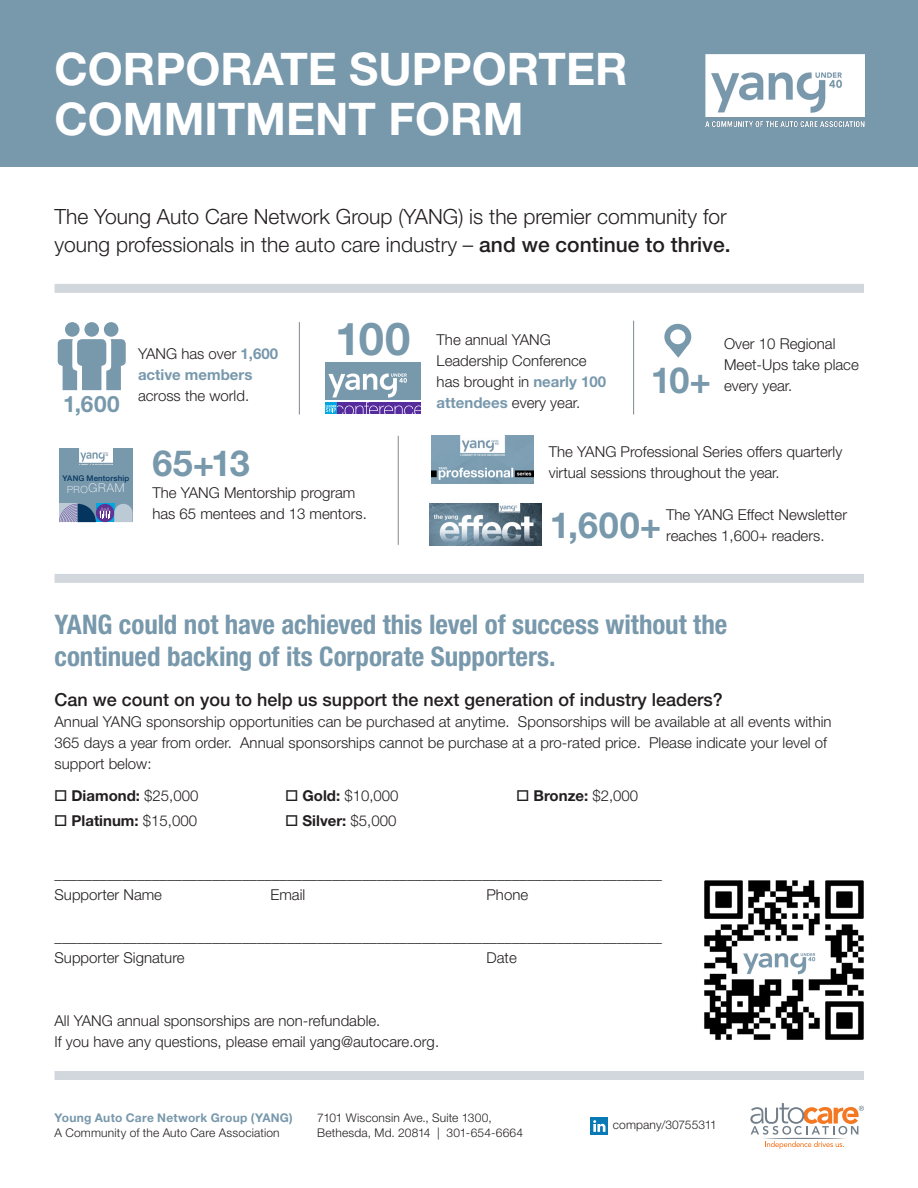
<style>
.page{position:relative;width:918px;height:1188px;background:#fff}
.page>*{position:absolute;margin:0;border:0;box-sizing:border-box;transform-origin:0 0}
.t1{font:700 45.3px "Helvetica Neue LT Std";color:#7898ac}
.t2{font:700 45px "Helvetica Neue LT Std";color:#fff}
.t3{font:700 36px "Helvetica Neue LT Std";letter-spacing:.015em;color:#7898ac}
.t4{font:700 condensed 27px/32.4px "Helvetica Neue LT Std";letter-spacing:-.005em;color:#7898ac}
.t5{font:700 22.65px "Helvetica Neue LT Std";color:#7898ac}
.body_text{font:300 21px/28.5px "Helvetica Neue LT Std";color:#231f20}
.body_text-2{font:500 18px "Helvetica Neue LT Std";color:#231f20}
.body_text-3{font:300 15px/21px "Helvetica Neue LT Std";color:#231f20}
.body_text-4{font:700 15px "Helvetica Neue LT Std";color:#231f20}
.body_text-5{font:300 12px/15px "Helvetica Neue LT Std";letter-spacing:.015em;color:#231f20}
.body_text-6{font:700 12px "Helvetica Neue LT Std";letter-spacing:.02em;color:#7898ac}
.t6{font:100 12px "Helvetica Neue LT Std";color:#fff}
.t7{font:500 7.8px "Helvetica Neue LT Std";letter-spacing:.02em;color:#03355e}
.s1{font-weight:500}
.s2{font-weight:700;color:#7898ac}
.s3{font-size:9.9px}
.s4{font-weight:300}
.s5{font-weight:700}
</style>
<div class="page">
<img style="left:704px;top:880px;width:160px;height:160px">
<div style="left:0;top:0;width:918px;height:166px;background:#7898ac"></div>
<svg style="left:58px;top:322px;width:22px;height:68px"></svg>
<svg style="left:104px;top:322px;width:22px;height:68px"></svg>
<div style="left:84px;top:322px;width:15px;height:15px;background:#7898ac;border-radius:50%"></div>
<div style="left:77px;top:339px;width:29px;height:27px;background:#7898ac;border-radius:5px"></div>
<div style="left:325px;top:363px;width:96px;height:37px;background:#7898ac"></div>
<svg style="left:325px;top:402px;width:1px;height:12px"></svg>
<svg style="left:326px;top:374px;width:95px;height:40px"></svg>
<svg style="left:664px;top:324px;width:27px;height:34px"></svg>
<div style="left:670px;top:329px;width:15px;height:15px;background:#fff;border-radius:50%"></div>
<hr style="left:299px;top:322px;width:1px;height:93px;background:#808890">
<hr style="left:398px;top:436px;width:1px;height:109px;background:#808890">
<hr style="left:633px;top:321px;width:1px;height:94px;background:#808890">
<div style="left:55px;top:284px;width:809px;height:9px;background:#d1d7dc"></div>
<div style="left:55px;top:574px;width:809px;height:9px;background:#d1d7dc"></div>
<div style="left:591px;top:1117px;width:17px;height:18px;background:#0a7ab6"></div>
<svg style="left:593px;top:1120px;width:12px;height:12px"></svg>
<svg style="left:750px;top:1103px;width:114px;height:46px"></svg>
<img style="left:705px;top:54px;width:159px;height:72px">
<div style="left:55px;top:1071px;width:809px;height:9px;background:#d1d7dc"></div>
<div style="left:59px;top:449px;width:74px;height:73px;background:#7898ac"></div>
<img style="left:79px;top:449px;width:34px;height:14px">
<svg style="left:59px;top:504px;width:74px;height:18px"></svg>
<img style="left:432px;top:436px;width:101px;height:48px">
<img style="left:429px;top:503px;width:113px;height:42px">
<p class="t2" style="left:55px;top:42px;width:575px">CORPORATE SUPPORTER</p>
<p class="t2" style="left:55px;top:91px;width:471px">COMMITMENT FORM</p>
<p class="body_text" style="left:55px;top:202px;width:678px">The Young Auto Care Network Group (YANG) is the premier community for young professionals in the auto care industry – <span class="s1">and we continue to thrive.</span></p>
<p class="t5" style="left:63px;top:390px;width:58px">1,600</p>
<p class="body_text-3" style="left:138px;top:343px;width:142px">YANG has over <span class="s2">1,600 active members </span>across the world.</p>
<p class="t1" style="left:335px;top:311px;width:77px">100</p>
<p class="t7" style="left:63px;top:474px;width:68px">YANG Mentorship</p>
<p class="t6" style="left:67px;top:481px;width:59px"><span class="s3">PRO</span>GRAM</p>
<p class="t3" style="left:152px;top:441px;width:99px">65+13</p>
<p class="body_text-3" style="left:152px;top:482px;width:216px">The YANG Mentorship program has 65 mentees and 13 mentors.</p>
<p class="body_text-3" style="left:437px;top:329px;width:171px">The annual YANG<br>Leadership Conference has brought in <span class="s2">nearly 100 attendees</span> every year.</p>
<p class="body_text-3" style="left:724px;top:333px;width:136px">Over 10 Regional<br>Meet-Ups take place</p>
<p class="t3" style="left:651px;top:358px;width:62px">10+</p>
<p class="body_text-3" style="left:724px;top:375px;width:70px">every year.</p>
<p class="body_text-3" style="left:549px;top:441px;width:295px">The YANG Professional Series offers quarterly virtual sessions throughout the year.</p>
<p class="body_text-3" style="left:666px;top:504px;width:182px">The YANG Effect Newsletter</p>
<p class="t3" style="left:550px;top:503px;width:113px">1,600+</p>
<p class="body_text-3" style="left:666px;top:525px;width:160px">reaches 1,600+ readers.</p>
<p class="t4" style="left:55px;top:607px;width:674px">YANG could not have achieved this level of success without the continued backing of its Corporate Supporters.</p>
<p class="body_text-2" style="left:55px;top:689px;width:670px">Can we count on you to help us support the next generation of industry leaders?</p>
<p class="body_text-3" style="left:55px;top:711px;width:779px">Annual YANG sponsorship opportunities can be purchased at anytime. Sponsorships will be available at all events within<br>365 days a year from order. Annual sponsorships cannot be purchase at a pro-rated price. Please indicate your level of support below:</p>
<p class="body_text-4" style="left:54px;top:786px;width:146px">□ Diamond: <span class="s4">$25,000</span></p>
<p class="body_text-4" style="left:54px;top:811px;width:145px">□ Platinum: <span class="s4">$15,000</span></p>
<p class="body_text-3" style="left:285px;top:784px;width:115px">□ <span class="s5">Gold:</span> $10,000</p>
<p class="body_text-4" style="left:285px;top:811px;width:113px">□ Silver: <span class="s4">$5,000</span></p>
<p class="body_text-4" style="left:516px;top:786px;width:124px">□ Bronze: <span class="s4">$2,000</span></p>
<p class="body_text-3" style="left:55px;top:863px;width:609px">_________________________________________________________________________________</p>
<p class="body_text-3" style="left:55px;top:884px;width:109px">Supporter Name</p>
<p class="body_text-3" style="left:271px;top:884px;width:36px">Email</p>
<p class="body_text-3" style="left:487px;top:884px;width:43px">Phone</p>
<p class="body_text-3" style="left:55px;top:926px;width:609px">_________________________________________________________________________________</p>
<p class="body_text-3" style="left:55px;top:947px;width:132px">Supporter Signature</p>
<p class="body_text-3" style="left:487px;top:947px;width:32px">Date</p>
<p class="body_text-3" style="left:55px;top:1010px;width:386px">All YANG annual sponsorships are non-refundable.<br>If you have any questions, please email yang@autocare.org.</p>
<p class="body_text-6" style="left:55px;top:1111px;width:240px">Young Auto Care Network Group (YANG)</p>
<p class="body_text-5" style="left:55px;top:1125px;width:227px">A Community of the Auto Care Association</p>
<p class="body_text-5" style="left:317px;top:1110px;width:207px">7101 Wisconsin Ave., Suite 1300,<br>Bethesda, Md. 20814 | 301-654-6664</p>
<p class="body_text-5" style="left:613px;top:1117px;width:106px">company/30755311</p>
</div>
